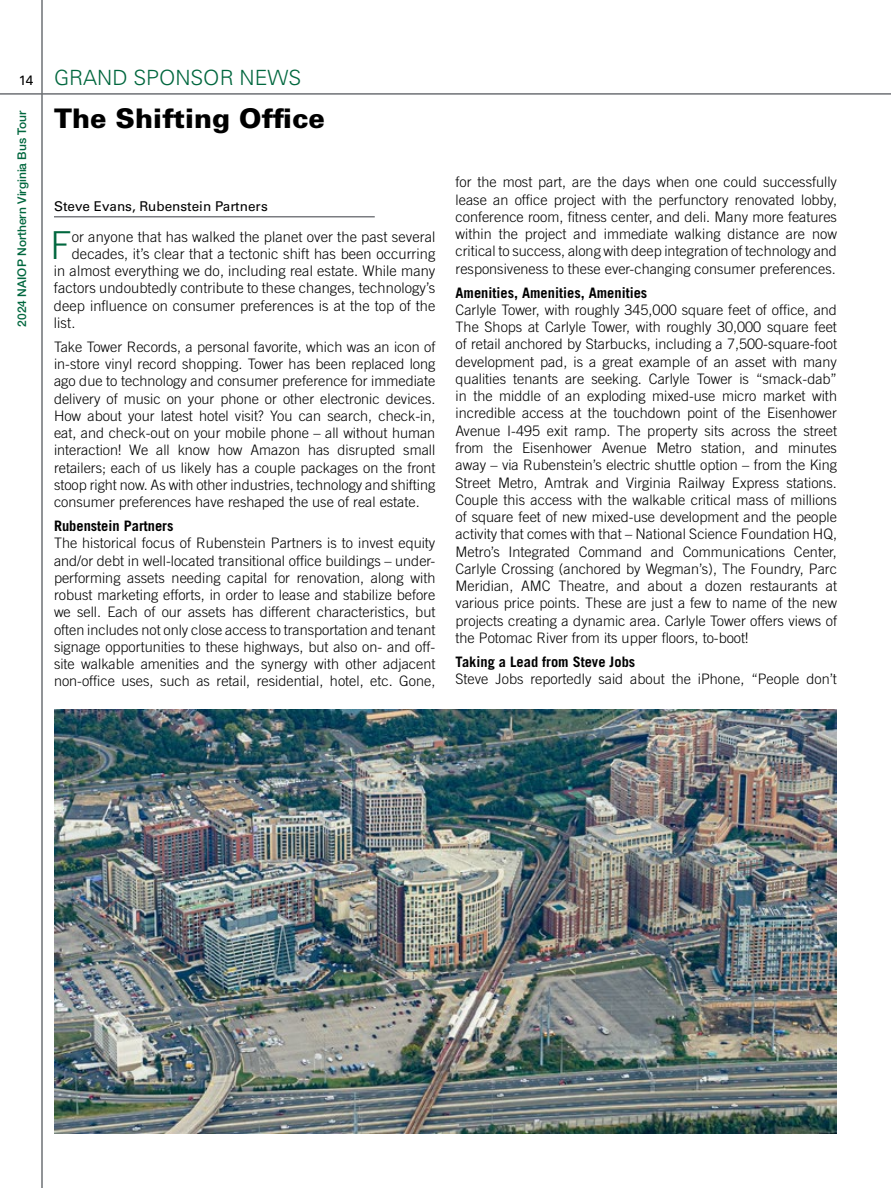
<style>
.page{position:relative;width:891px;height:1188px;background:#fff}
.page>*{position:absolute;margin:0;border:0;box-sizing:border-box;transform-origin:0 0}
.t1{font:300 38.55px "Trade Gothic LT Std";color:#00673e}
.t2{font:900 27px "Univers LT Std";color:#000}
.t3{font:300 21px "Univers LT Std";color:#00673e}
.t4{font:300 14.7px "Trade Gothic LT Std";letter-spacing:.005em;color:#000}
.t5{font:300 14.4px/17.2px "Trade Gothic LT Std";color:#000;text-align:justify}
.t6{font:700 14.4px "Trade Gothic LT Std";color:#000}
.t7{font:13.5px "Univers LT Std";color:#000}
.t8{font:500 12px "Helvetica Neue LT Std";color:#00673e}
</style>
<div class="page">
<hr style="left:41px;top:0;width:2px;height:1188px;background:#6e7175">
<hr style="left:0;top:93px;width:891px;height:2px;background:#6e7175">
<hr style="left:54px;top:216px;width:321px;height:2px;background:#7a7c81">
<img style="left:54px;top:709px;width:783px;height:425px">
<p class="t7" style="left:19px;top:72px;width:16px">14</p>
<p class="t8" style="left:15px;top:327px;width:218px;rotate:-90deg">2024 NAIOP Northern Virginia Bus Tour</p>
<h3 class="t3" style="left:54px;top:65px;width:249px">GRAND SPONSOR NEWS</h3>
<h2 class="t2" style="left:54px;top:101px;width:273px">The Shifting Office</h2>
<p class="t7" style="left:54px;top:198px;width:215px">Steve Evans, Rubenstein Partners</p>
<h1 class="t1" style="left:50px;top:222px;width:23px">F</h1>
<p class="t4" style="left:72px;top:228px;width:365px">or anyone that has walked the planet over the past several</p>
<p class="t4" style="left:72px;top:245px;width:365px">decades, it’s clear that a tectonic shift has been occurring</p>
<p class="t4" style="left:54px;top:262px;width:383px">in almost everything we do, including real estate. While many</p>
<p class="t4" style="left:54px;top:279px;width:383px">factors undoubtedly contribute to these changes, technology’s</p>
<p class="t4" style="left:54px;top:297px;width:383px">deep influence on consumer preferences is at the top of the</p>
<p class="t4" style="left:54px;top:314px;width:23px">list.</p>
<p class="t5" style="left:54px;top:338px;width:383px">Take Tower Records, a personal favorite, which was an icon of in-store vinyl record shopping. Tower has been replaced long ago due to technology and consumer preference for immediate delivery of music on your phone or other electronic devices.<br>How about your latest hotel visit? You can search, check-in, eat, and check-out on your mobile phone – all without human interaction! We all know how Amazon has disrupted small retailers; each of us likely has a couple packages on the front stoop right now. As with other industries, technology and shifting consumer preferences have reshaped the use of real estate.</p>
<p class="t6" style="left:54px;top:517px;width:121px">Rubenstein Partners</p>
<p class="t5" style="left:54px;top:534px;width:383px">The historical focus of Rubenstein Partners is to invest equity and/or debt in well-located transitional office buildings – under&shy;performing assets needing capital for renovation, along with robust marketing efforts, in order to lease and stabilize before we sell. Each of our assets has different characteristics, but often includes not only close access to transportation and tenant signage opportunities to these highways, but also on- and off&shy;site walkable amenities and the synergy with other adjacent non-office uses, such as retail, residential, hotel, etc. Gone,</p>
<p class="t5" style="left:456px;top:174px;width:383px">for the most part, are the days when one could successfully lease an office project with the perfunctory renovated lobby, conference room, fitness center, and deli. Many more features within the project and immediate walking distance are now critical to success, along with deep integration of technology and responsiveness to these ever-changing consumer preferences.</p>
<p class="t6" style="left:456px;top:284px;width:193px">Amenities, Amenities, Amenities</p>
<p class="t5" style="left:456px;top:301px;width:383px">Carlyle Tower, with roughly 345,000 square feet of office, and The Shops at Carlyle Tower, with roughly 30,000 square feet of retail anchored by Starbucks, including a 7,500-square-foot development pad, is a great example of an asset with many qualities tenants are seeking. Carlyle Tower is “smack-dab” in the middle of an exploding mixed-use micro market with incredible access at the touchdown point of the Eisenhower Avenue I-495 exit ramp. The property sits across the street from the Eisenhower Avenue Metro station, and minutes away – via Rubenstein’s electric shuttle option – from the King Street Metro, Amtrak and Virginia Railway Express stations.<br>Couple this access with the walkable critical mass of millions of square feet of new mixed-use development and the people activity that comes with that – National Science Foundation HQ, Metro’s Integrated Command and Communications Center, Carlyle Crossing (anchored by Wegman’s), The Foundry, Parc Meridian, AMC Theatre, and about a dozen restaurants at various price points. These are just a few to name of the new projects creating a dynamic area. Carlyle Tower offers views of the Potomac River from its upper floors, to-boot!</p>
<p class="t6" style="left:456px;top:653px;width:181px">Taking a Lead from Steve Jobs</p>
<p class="t5" style="left:456px;top:670px;width:383px">Steve Jobs reportedly said about the iPhone, “People don’t</p>
</div>
